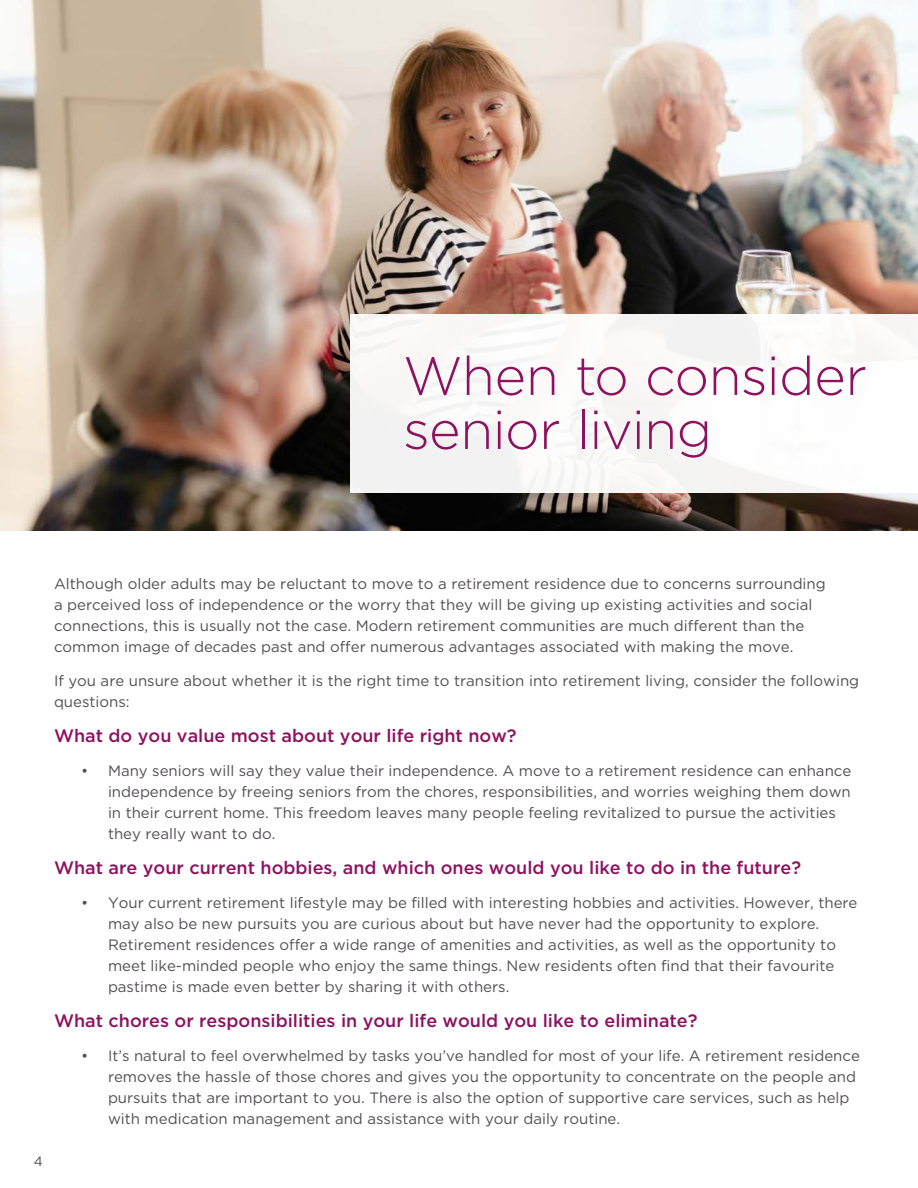
<style>
.page{position:relative;width:918px;height:1188px;background:#fff}
.page>*{position:absolute;margin:0;border:0;box-sizing:border-box;transform-origin:0 0}
.t1{font:300 54px/54px "Gotham HTF";letter-spacing:-.015em;color:#8d1360}
.t2{font:500 18px "Gotham HTF";color:#8d1360}
.t3{font:15px/21px "Gotham HTF";color:#534f53}
.t4{font:13.5px "Gotham HTF";color:#4d4d4f}
</style>
<div class="page">
<img style="left:0;top:0;width:918px;height:531px">
<div style="left:350px;top:314px;width:568px;height:178px;background:#fbf9f8"></div>
<h1 class="t1" style="left:403px;top:348px;width:465px">When to consider senior living</h1>
<p class="t4" style="left:34px;top:1154px;width:11px">4</p>
<p class="t3" style="left:54px;top:573px;width:773px">Although older adults may be reluctant to move to a retirement residence due to concerns surrounding a perceived loss of independence or the worry that they will be giving up existing activities and social connections, this is usually not the case. Modern retirement communities are much different than the common image of decades past and offer numerous advantages associated with making the move.</p>
<p class="t3" style="left:54px;top:670px;width:807px">If you are unsure about whether it is the right time to transition into retirement living, consider the following questions:</p>
<h2 class="t2" style="left:54px;top:725px;width:464px">What do you value most about your life right now?</h2>
<p class="t3" style="left:108px;top:760px;width:745px;text-indent:-27px">• Many seniors will say they value their independence. A move to a retirement residence can enhance independence by freeing seniors from the chores, responsibilities, and worries weighing them down in their current home. This freedom leaves many people feeling revitalized to pursue the activities they really want to do.</p>
<h2 class="t2" style="left:54px;top:857px;width:749px">What are your current hobbies, and which ones would you like to do in the future?</h2>
<p class="t3" style="left:108px;top:892px;width:751px;text-indent:-27px">• Your current retirement lifestyle may be filled with interesting hobbies and activities. However, there may also be new pursuits you are curious about but have never had the opportunity to explore.<br>Retirement residences offer a wide range of amenities and activities, as well as the opportunity to meet like-minded people who enjoy the same things. New residents often find that their favourite pastime is made even better by sharing it with others.</p>
<h2 class="t2" style="left:54px;top:1010px;width:645px">What chores or responsibilities in your life would you like to eliminate?</h2>
<p class="t3" style="left:108px;top:1045px;width:753px;text-indent:-27px">• It’s natural to feel overwhelmed by tasks you’ve handled for most of your life. A retirement residence removes the hassle of those chores and gives you the opportunity to concentrate on the people and pursuits that are important to you. There is also the option of supportive care services, such as help with medication management and assistance with your daily routine.</p>
</div>
